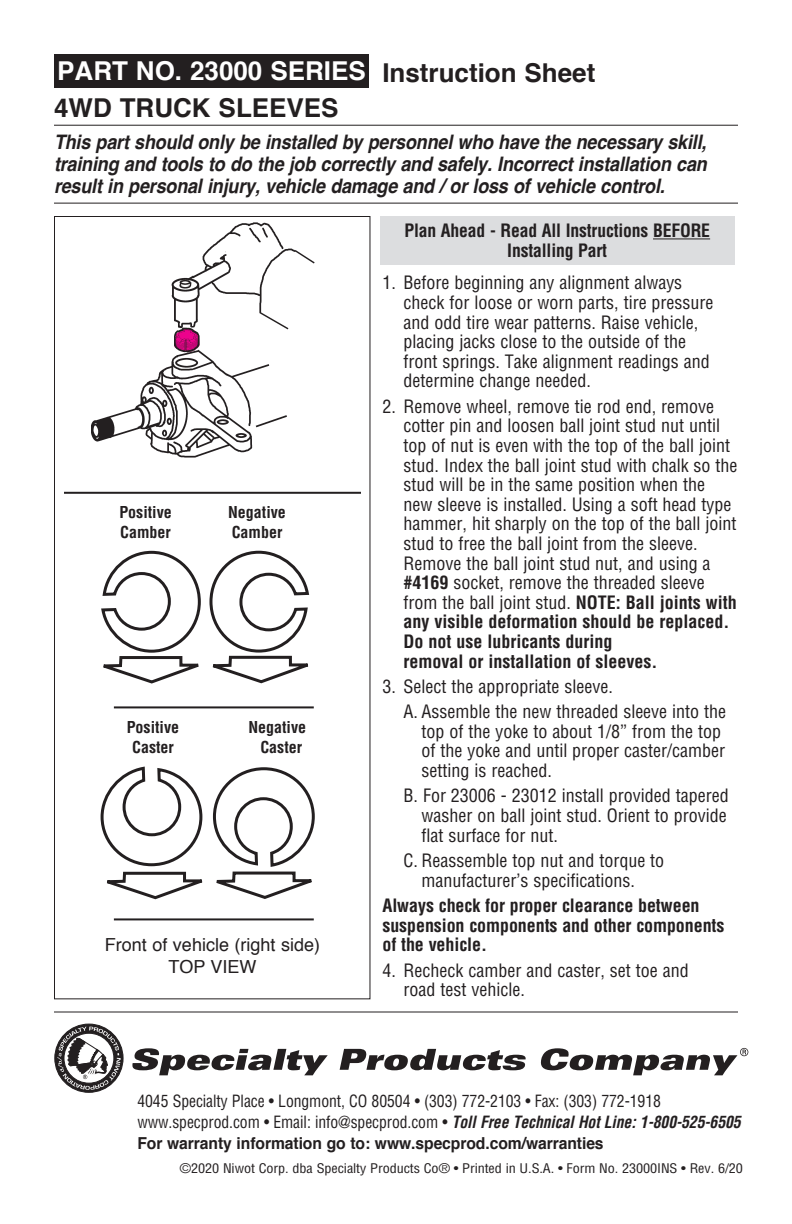
<style>
.page{position:relative;width:792px;height:1224px;background:#fff}
.page>*{position:absolute;margin:0;border:0;box-sizing:border-box;transform-origin:0 0}
.t1{font:700 26px "Helvetica";color:#231f20}
.t2{font:700 26px "Helvetica";color:#fff}
.t3{font:italic 700 20px/22px "Helvetica";letter-spacing:-.01em;color:#231f20;text-align:justify;scale:.9 1}
.t4{font:condensed 18px/19.6px "Helvetica";color:#231f20}
.t5{font:700 condensed 18px/19.6px "Helvetica";letter-spacing:-.005em;color:#231f20}
.t6{font:18px "Helvetica";color:#231f20}
.t7{font:700 16.4px/21px "Helvetica";letter-spacing:-.005em;color:#231f20;scale:.95 1}
.t8{font:condensed 16.4px "Helvetica";letter-spacing:-.005em;color:#231f20;scale:.95 1}
.t9{font:700 condensed 16px "Helvetica";color:#231f20}
.t10{font:condensed 13px "Helvetica";letter-spacing:-.005em;color:#231f20;scale:1.09 1}
.s1{font-weight:700}
.s2{font-weight:400;font-stretch:condensed}
.s3{font-style:italic;font-stretch:condensed}
</style>
<div class="page">
<div style="left:55px;top:1024px;width:68px;height:68px;border:1px solid #231f20;border-radius:50%"></div>
<svg style="left:132px;top:1048px;width:196px;height:27px"></svg>
<svg style="left:340px;top:1049px;width:186px;height:21px"></svg>
<svg style="left:540px;top:1048px;width:208px;height:27px"></svg>
<svg style="left:57px;top:1027px;width:64px;height:63px"></svg>
<img style="left:91px;top:222px;width:224px;height:236px">
<hr style="left:54px;top:125px;width:684px;height:1px;background:#231f20">
<hr style="left:54px;top:203px;width:684px;height:1px;background:#231f20">
<hr style="left:54px;top:1012px;width:684px;height:1px;background:#231f20">
<div style="left:54px;top:54px;width:315px;height:33px;background:#231f20"></div>
<svg style="left:101px;top:550px;width:209px;height:134px"></svg>
<svg style="left:100px;top:766px;width:215px;height:134px"></svg>
<hr style="left:64px;top:492px;width:297px;height:2px;background:#231f20">
<hr style="left:114px;top:706px;width:200px;height:2px;background:#231f20">
<hr style="left:114px;top:918px;width:200px;height:2px;background:#231f20">
<div style="left:380px;top:216px;width:354px;height:49px;background:#dcdddf"></div>
<hr style="left:653px;top:238px;width:57px;height:1px;background:#231f20">
<p class="t2" style="left:57px;top:50px;width:310px">PART NO. 23000 SERIES</p>
<p class="t1" style="left:382px;top:52px;width:215px">Instruction Sheet</p>
<p class="t1" style="left:54px;top:86px;width:286px">4WD TRUCK SLEEVES</p>
<p class="t3" style="left:54px;top:131px;width:727px">This part should only be installed by personnel who have the necessary skill, training and tools to do the job correctly and safely. Incorrect installation can result in personal injury, vehicle damage and / or loss of vehicle control.</p>
<p class="t9" style="left:119px;top:503px;width:54px">Positive</p>
<p class="t9" style="left:228px;top:503px;width:59px">Negative</p>
<p class="t9" style="left:120px;top:523px;width:52px">Camber</p>
<p class="t9" style="left:232px;top:523px;width:52px">Camber</p>
<p class="t9" style="left:127px;top:717px;width:54px">Positive</p>
<p class="t9" style="left:248px;top:717px;width:59px">Negative</p>
<p class="t9" style="left:132px;top:737px;width:43px">Caster</p>
<p class="t9" style="left:260px;top:737px;width:43px">Caster</p>
<p class="t6" style="left:105px;top:931px;width:217px">Front of vehicle (right side)</p>
<p class="t6" style="left:168px;top:953px;width:90px">TOP VIEW</p>
<p class="t5" style="left:404px;top:220px;width:307px;text-align:center">Plan Ahead - Read All Instructions BEFORE<br>Installing Part</p>
<p class="t4" style="left:404px;top:273px;width:312px;text-indent:-21px">1. Before beginning any alignment always check for loose or worn parts, tire pressure and odd tire wear patterns. Raise vehicle, placing jacks close to the outside of the front springs. Take alignment readings and determine change needed.</p>
<p class="t4" style="left:404px;top:396px;width:335px;text-indent:-21px">2. Remove wheel, remove tie rod end, remove cotter pin and loosen ball joint stud nut until top of nut is even with the top of the ball joint stud. Index the ball joint stud with chalk so the stud will be in the same position when the new sleeve is installed. Using a soft head type hammer, hit sharply on the top of the ball joint stud to free the ball joint from the sleeve.<br>Remove the ball joint stud nut, and using a <span class="s1">#4169</span> socket, remove the threaded sleeve from the ball joint stud. <span class="s1">NOTE: Ball joints with any visible deformation should be replaced.<br>Do not use lubricants during<br>removal or installation of sleeves.</span></p>
<p class="t4" style="left:382px;top:676px;width:232px">3. Select the appropriate sleeve.</p>
<p class="t4" style="left:422px;top:702px;width:306px;text-indent:-18px">A. Assemble the new threaded sleeve into the top of the yoke to about 1/8” from the top of the yoke and until proper caster/camber setting is reached.</p>
<p class="t4" style="left:422px;top:786px;width:309px;text-align:justify;text-indent:-18px">B. For 23006 - 23012 install provided tapered washer on ball joint stud. Orient to provide flat surface for nut.</p>
<p class="t4" style="left:422px;top:851px;width:244px;text-indent:-18px">C. Reassemble top nut and torque to manufacturer’s specifications.</p>
<p class="t5" style="left:382px;top:896px;width:344px">Always check for proper clearance between suspension components and other components of the vehicle.</p>
<p class="t4" style="left:404px;top:960px;width:287px;text-indent:-21px">4. Recheck camber and caster, set toe and road test vehicle.</p>
<p class="t8" style="left:137px;top:1091px;width:553px">4045 Specialty Place • Longmont, CO 80504 • (303) 772-2103 • Fax: (303) 772-1918</p>
<p class="t7" style="left:137px;top:1112px;width:637px"><span class="s2">www.specprod.com • Email: info@specprod.com •</span> <span class="s3">Toll Free Technical Hot Line: 1-800-525-6505<br></span>For warranty information go to: www.specprod.com/warranties</p>
<p class="t10" style="left:180px;top:1160px;width:518px">©2020 Niwot Corp. dba Specialty Products Co® • Printed in U.S.A. • Form No. 23000INS • Rev. 6/20</p>
</div>
